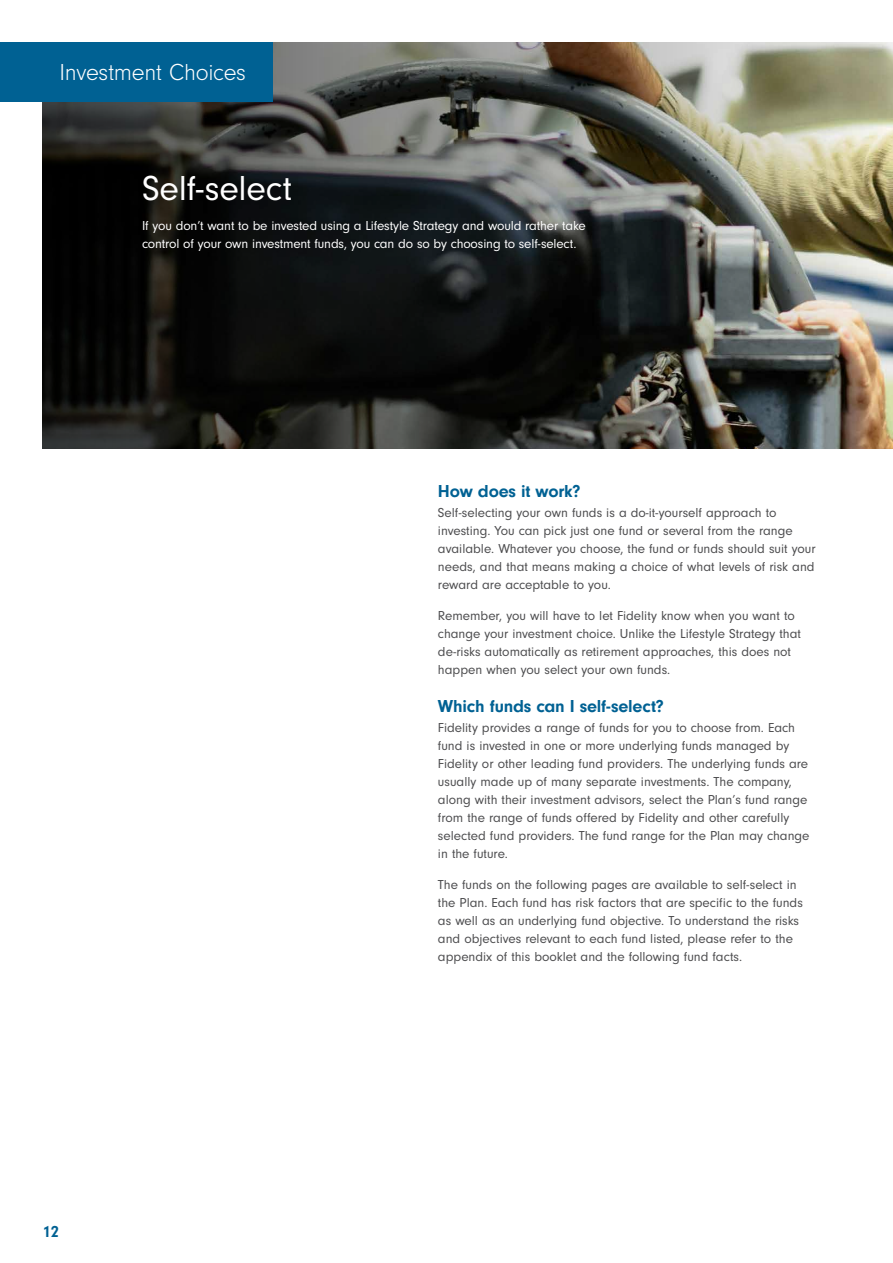
<style>
.page{position:relative;width:893px;height:1263px;background:#fff}
.page>*{position:absolute;margin:0;border:0;box-sizing:border-box;transform-origin:0 0}
.t1{font:36px "Neuzeit Gro";letter-spacing:-.005em;color:#fff}
.t2{font:300 24px "Neuzeit Gro";letter-spacing:-.01em;color:#fff}
.t3{font:700 18px "Neuzeit Gro";letter-spacing:-.01em;color:#006193}
.t4{font:700 16.5px "Neuzeit Gro";color:#006193}
.t5{font:13.5px/18px "Neuzeit Gro";color:#4d4d4f}
.t6{font:13.5px/18px "Neuzeit Gro";letter-spacing:-.01em;color:#fff}
</style>
<div class="page">
<img style="left:43px;top:43px;width:850px;height:406px">
<div style="left:0;top:43px;width:272px;height:59px;background:#006193"></div>
<h2 class="t2" style="left:60px;top:60px;width:188px">Investment Choices</h2>
<h1 class="t1" style="left:142px;top:168px;width:152px">Self-select</h1>
<p class="t6" style="left:142px;top:217px;width:445px">If you don’t want to be invested using a Lifestyle Strategy and would rather take control of your own investment funds, you can do so by choosing to self-select.</p>
<p class="t4" style="left:43px;top:1222px;width:18px">12</p>
<h3 class="t3" style="left:438px;top:481px;width:144px">How does it work?</h3>
<p class="t5" style="left:438px;top:504px;width:379px">Self-selecting your own funds is a do-it-yourself approach to investing. You can pick just one fund or several from the range available. Whatever you choose, the fund or funds should suit your needs, and that means making a choice of what levels of risk and reward are acceptable to you.</p>
<p class="t5" style="left:438px;top:606px;width:365px">Remember, you will have to let Fidelity know when you want to change your investment choice. Unlike the Lifestyle Strategy that de-risks automatically as retirement approaches, this does not happen when you select your own funds.</p>
<h3 class="t3" style="left:438px;top:696px;width:227px">Which funds can I self-select?</h3>
<p class="t5" style="left:438px;top:719px;width:373px">Fidelity provides a range of funds for you to choose from. Each fund is invested in one or more underlying funds managed by Fidelity or other leading fund providers. The underlying funds are usually made up of many separate investments. The company, along with their investment advisors, select the Plan’s fund range from the range of funds offered by Fidelity and other carefully selected fund providers. The fund range for the Plan may change in the future.</p>
<p class="t5" style="left:438px;top:875px;width:366px">The funds on the following pages are available to self-select in the Plan. Each fund has risk factors that are specific to the funds as well as an underlying fund objective. To understand the risks and objectives relevant to each fund listed, please refer to the appendix of this booklet and the following fund facts.</p>
</div>
